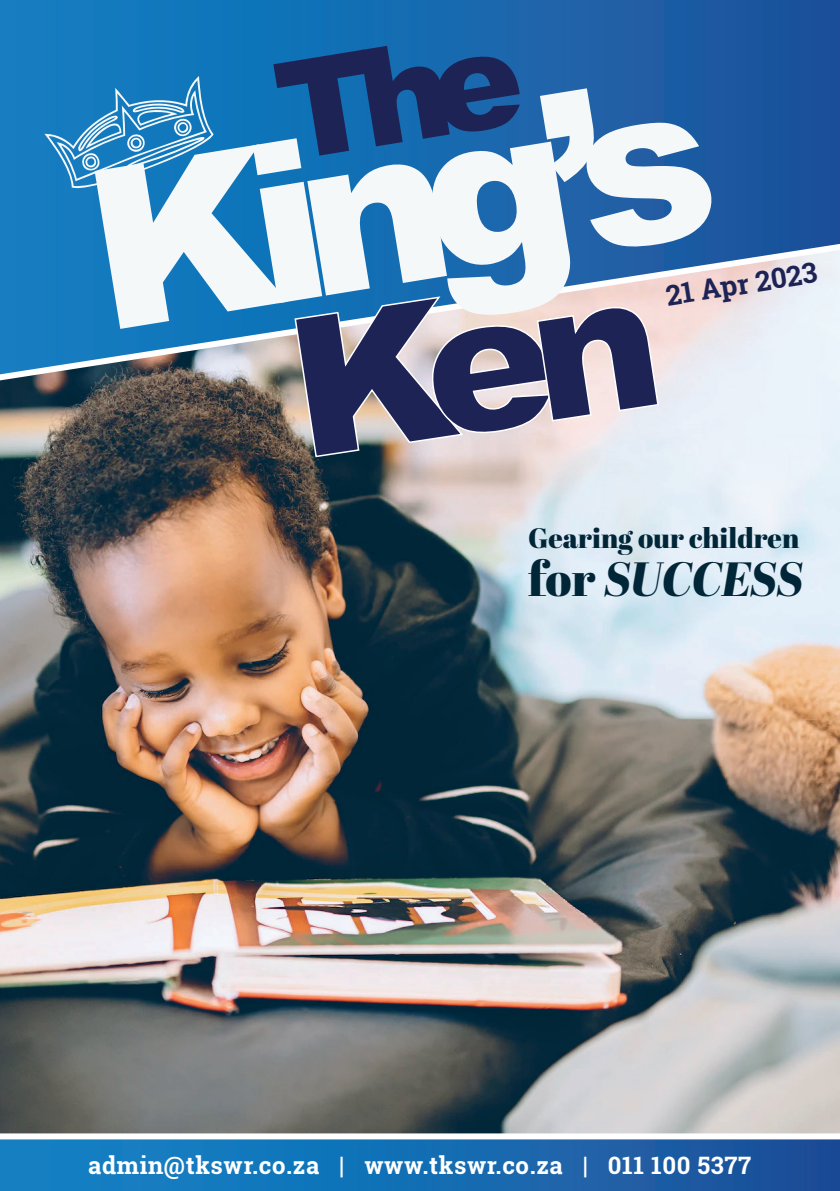
<style>
.page{position:relative;width:840px;height:1191px;background:#fff}
.page>*{position:absolute;margin:0;border:0;box-sizing:border-box;transform-origin:0 0}
.t1{font:italic 48px "Abril Fatface";letter-spacing:-.005em;color:#002638}
.t2{font:28px "Abril Fatface";color:#002638}
.t3{font:700 28px "Roboto Slab";color:#1e2355}
.t4{font:700 24px "Roboto Slab";letter-spacing:.025em;color:#fff}
.s1{font-style:normal}
</style>
<div class="page">
<img style="left:0;top:386px;width:839px;height:747px">
<svg style="left:0;top:0;width:839px;height:386px;background:#3e7db8"></svg>
<svg style="left:44px;top:46px;width:667px;height:412px"></svg>
<svg style="left:0;top:1133px;width:839px;height:58px;background:#2f7ab8"></svg>
<p class="t3" style="left:662px;top:277px;width:154px;rotate:-9deg">21 Apr 2023</p>
<p class="t2" style="left:528px;top:518px;width:272px">Gearing our children</p>
<h1 class="t1" style="left:528px;top:544px;width:276px"><span class="s1">for</span> SUCCESS</h1>
<p class="t4" style="left:88px;top:1148px;width:664px">admin@tkswr.co.za | www.tkswr.co.za | 011 100 5377</p>
</div>
